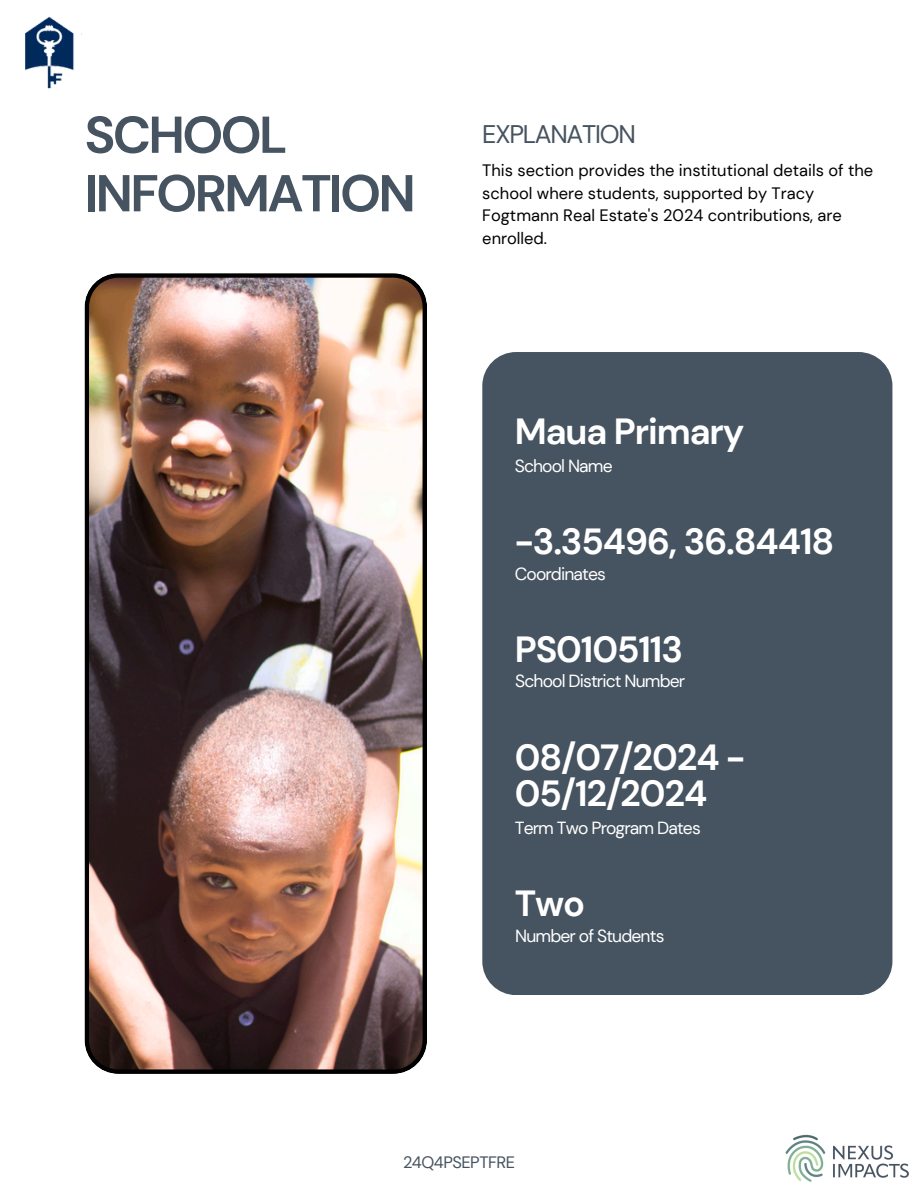
<style>
.page{position:relative;width:918px;height:1188px;background:#fff}
.page>*{position:absolute;margin:0;border:0;box-sizing:border-box;transform-origin:0 0}
.t1{font:700 51.75px/58.5px "DM Sans";letter-spacing:-.05em;color:#465360}
.t2{font:700 36.3px/36px "DM Sans";letter-spacing:-.03em;color:#fff}
.t3{font:25.35px "DM Sans";letter-spacing:-.05em;color:#465360}
.t4{font:17.55px "DM Sans";letter-spacing:-.05em;color:#fff}
.t5{font:16.5px/22.5px "DM Sans";color:#000}
.t6{font:16.5px "DM Sans";letter-spacing:-.03em;color:#465360}
</style>
<div class="page">
<img style="left:85px;top:273px;width:342px;height:801px">
<img style="left:785px;top:1134px;width:124px;height:48px">
<img style="left:25px;top:17px;width:57px;height:72px">
<div style="left:482px;top:352px;width:410px;height:642px;background:#465360;border-radius:34px"></div>
<p class="t1" style="left:85px;top:106px;width:333px">SCHOOL<br>INFORMATION</p>
<h1 class="t3" style="left:482px;top:118px;width:155px">EXPLANATION</h1>
<h4 class="t5" style="left:482px;top:159px;width:392px">This section provides the institutional details of the school where students, supported by Tracy Fogtmann Real Estate's 2024 contributions, are enrolled.</h4>
<h3 class="t2" style="left:515px;top:413px;width:231px">Maua Primary</h3>
<p class="t4" style="left:515px;top:454px;width:99px">School Name</p>
<h3 class="t2" style="left:515px;top:524px;width:321px">-3.35496, 36.84418</h3>
<p class="t4" style="left:515px;top:562px;width:93px">Coordinates</p>
<h2 class="t2" style="left:515px;top:631px;width:170px">PS0105113</h2>
<p class="t4" style="left:515px;top:670px;width:172px">School District Number</p>
<h3 class="t2" style="left:515px;top:739px;width:232px">08/07/2024 -<br>05/12/2024</h3>
<p class="t4" style="left:515px;top:817px;width:188px">Term Two Program Dates</p>
<h3 class="t2" style="left:515px;top:886px;width:72px">Two</h3>
<p class="t4" style="left:515px;top:924px;width:151px">Number of Students</p>
<p class="t6" style="left:403px;top:1152px;width:113px">24Q4PSEPTFRE</p>
</div>
